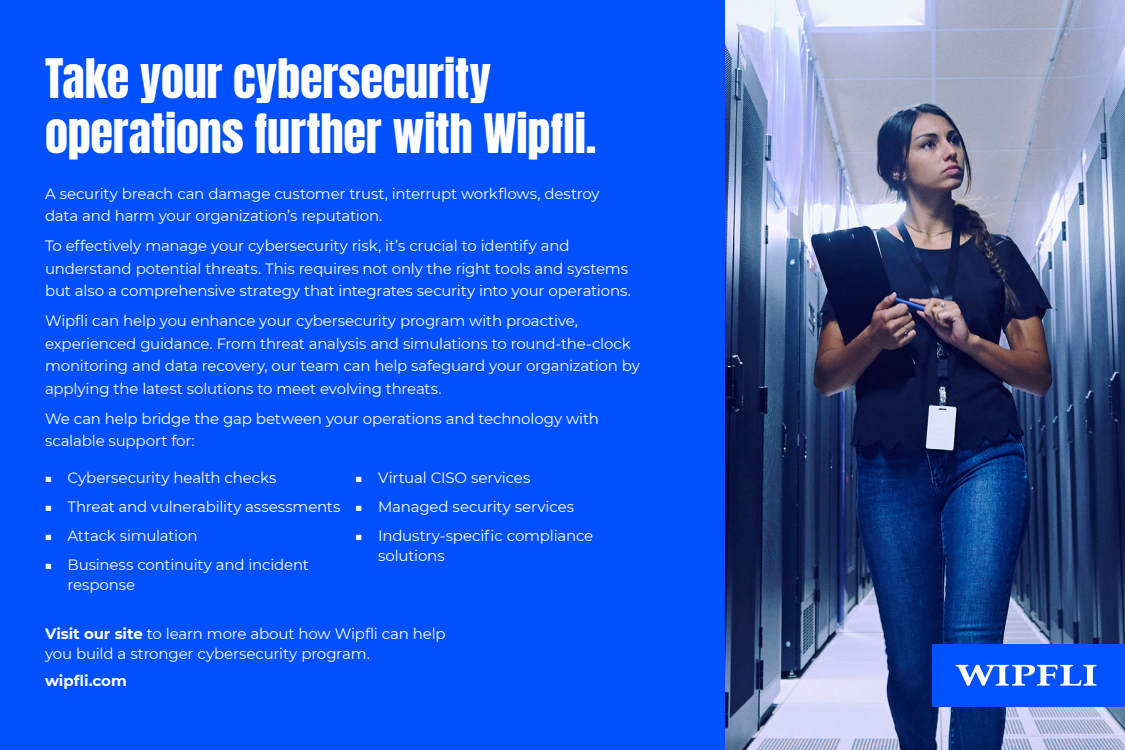
<style>
.page{position:relative;width:1125px;height:750px;background:#0050ff}
.page>*{position:absolute;margin:0;border:0;box-sizing:border-box;transform-origin:0 0}
.t1{font:46.25px/55px "Anton";letter-spacing:-.005em;color:#fff}
.t2{font:15px/22.5px "Montserrat";letter-spacing:-.015em;color:#fff}
.t3{font:700 15px "Montserrat";letter-spacing:-.005em;color:#fff}
.s1{font-family:"Arial";font-size:11.25px}
.s2{font-weight:700}
</style>
<div class="page">
<img style="left:725px;top:0;width:400px;height:750px">
<div style="left:933px;top:644px;width:192px;height:62px;background:#0051ff"></div>
<svg style="left:956px;top:665px;width:140px;height:21px"></svg>
<h1 class="t1" style="left:45px;top:54px;width:553px">Take your cybersecurity operations further with Wipfli.</h1>
<p class="t2" style="left:45px;top:182px;width:556px">A security breach can damage customer trust, interrupt workflows, destroy data and harm your organization’s reputation.</p>
<p class="t2" style="left:45px;top:234px;width:587px">To effectively manage your cybersecurity risk, it’s crucial to identify and understand potential threats. This requires not only the right tools and systems but also a comprehensive strategy that integrates security into your operations.</p>
<p class="t2" style="left:45px;top:309px;width:596px">Wipfli can help you enhance your cybersecurity program with proactive, experienced guidance. From threat analysis and simulations to round-the-clock monitoring and data recovery, our team can help safeguard your organization by applying the latest solutions to meet evolving threats.</p>
<p class="t2" style="left:45px;top:407px;width:555px">We can help bridge the gap between your operations and technology with scalable support for:</p>
<p class="t2" style="left:45px;top:466px;width:233px"><span class="s1">■</span> Cybersecurity health checks</p>
<p class="t2" style="left:45px;top:495px;width:297px"><span class="s1">■</span> Threat and vulnerability assessments</p>
<p class="t2" style="left:45px;top:524px;width:154px"><span class="s1">■</span> Attack simulation</p>
<p class="t2" style="left:68px;top:554px;width:243px;line-height:20px;text-indent:-22px"><span class="s1">■</span> Business continuity and incident response</p>
<p class="t2" style="left:356px;top:466px;width:176px"><span class="s1">■</span> Virtual CISO services</p>
<p class="t2" style="left:356px;top:495px;width:220px"><span class="s1">■</span> Managed security services</p>
<p class="t2" style="left:378px;top:525px;width:217px;line-height:20px;text-indent:-22px"><span class="s1">■</span> Industry-specific compliance solutions</p>
<p class="t2" style="left:45px;top:623px;width:402px;line-height:20px"><span class="s2">Visit our site</span> to learn more about how Wipfli can help you build a stronger cybersecurity program.</p>
<p class="t3" style="left:45px;top:670px;width:83px">wipfli.com</p>
</div>
